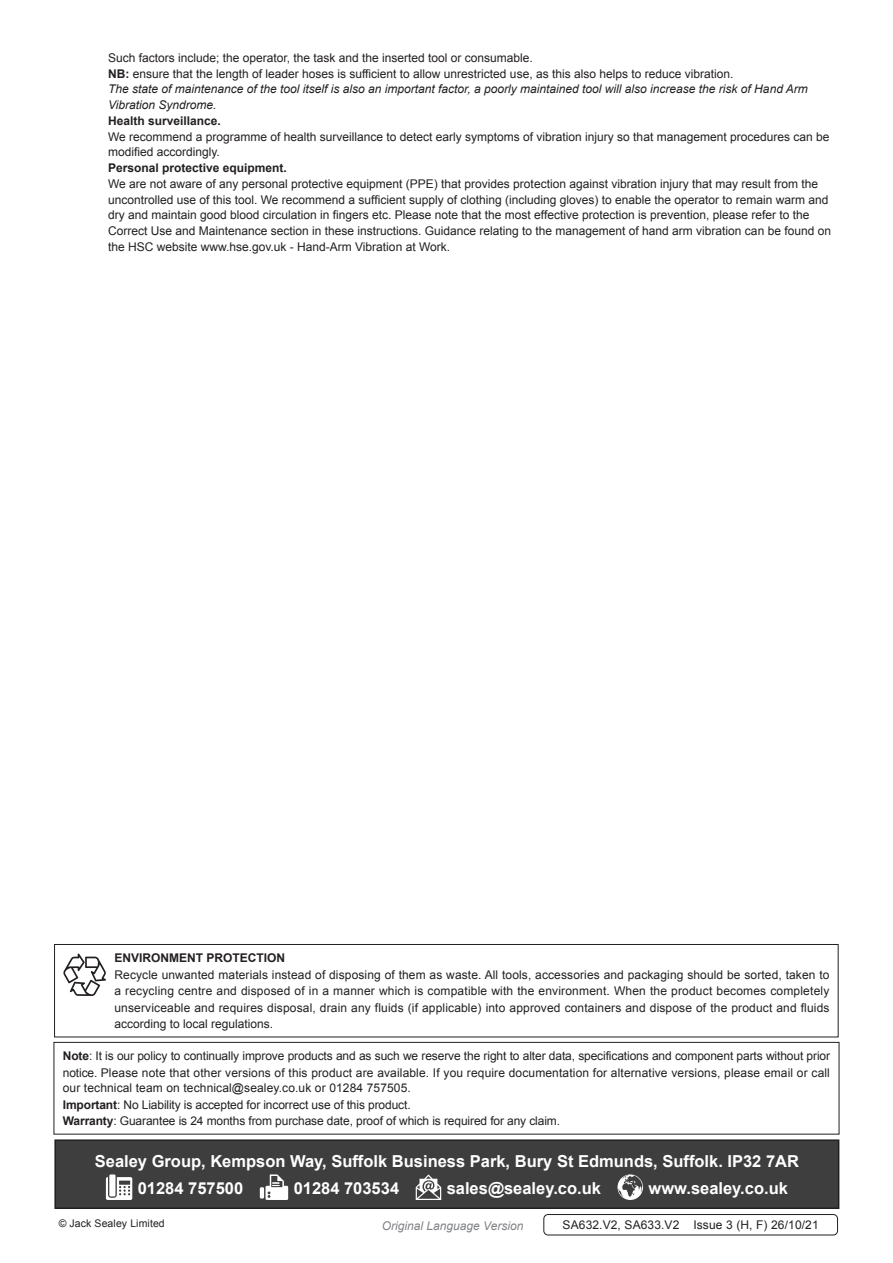
<style>
.page{position:relative;width:893px;height:1263px;background:#fff}
.page>*{position:absolute;margin:0;border:0;box-sizing:border-box;transform-origin:0 0}
.Footer_Contact_Infor{font:700 16.5px "Arial";color:#fff}
.Body{font:12px/15.8px "Arial";color:#231f20}
.Important_Notificati{font:12px/16.2px "Arial";letter-spacing:-.01em;color:#231f20;text-align:justify}
.Enviroment_Protectio{font:12px/16.5px "Arial";color:#231f20;text-align:justify}
.Body-2{font:italic 12px/15.8px "Arial";color:#231f20}
.Body-3{font:700 12px "Arial";color:#231f20}
.Body__Footer{font:12px "Arial";letter-spacing:.01em;color:#231f20}
.t1{font:italic 12px "Arial";color:#808285}
.Enviroment_Protectio-2{font:700 12px "Arial";color:#231f20}
.Body__Justified__7pt{font:10.5px "Arial";letter-spacing:.01em;color:#231f20}
.s1{font-weight:700}
</style>
<div class="page">
<div style="left:55px;top:1140px;width:784px;height:68px;background:#3e3e3f"></div>
<svg style="left:106px;top:1177px;width:26px;height:23px"></svg>
<div style="left:109px;top:1174px;width:6px;height:22px;background:#fff"></div>
<hr style="left:260px;top:1187px;width:4px;height:11px;background:#fff">
<svg style="left:265px;top:1174px;width:23px;height:26px"></svg>
<svg style="left:416px;top:1174px;width:25px;height:26px"></svg>
<svg style="left:617px;top:1174px;width:26px;height:26px"></svg>
<div style="left:54px;top:1139px;width:785px;height:70px;border:2px solid #231f20"></div>
<div style="left:54px;top:944px;width:784px;height:93px;border:1px solid #231f20"></div>
<svg style="left:63px;top:953px;width:43px;height:43px"></svg>
<div style="left:54px;top:1042px;width:785px;height:92px;border:1px solid #231f20"></div>
<div style="left:543px;top:1214px;width:295px;height:21px;border:1px solid #231f20;border-radius:4px"></div>
<p class="Body" style="left:108px;top:50px;width:426px">Such factors include; the operator, the task and the inserted tool or consumable.</p>
<p class="Body" style="left:108px;top:66px;width:627px"><span class="s1">NB:</span> ensure that the length of leader hoses is sufficient to allow unrestricted use, as this also helps to reduce vibration.</p>
<p class="Body-2" style="left:108px;top:81px;width:701px">The state of maintenance of the tool itself is also an important factor, a poorly maintained tool will also increase the risk of Hand Arm<br>Vibration Syndrome.</p>
<p class="Body-3" style="left:108px;top:113px;width:114px">Health surveillance.</p>
<p class="Body" style="left:108px;top:129px;width:723px">We recommend a programme of health surveillance to detect early symptoms of vibration injury so that management procedures can be modified accordingly.</p>
<p class="Body-3" style="left:108px;top:160px;width:180px">Personal protective equipment.</p>
<p class="Body" style="left:108px;top:176px;width:724px">We are not aware of any personal protective equipment (PPE) that provides protection against vibration injury that may result from the uncontrolled use of this tool. We recommend a sufficient supply of clothing (including gloves) to enable the operator to remain warm and dry and maintain good blood circulation in fingers etc. Please note that the most effective protection is prevention, please refer to the Correct Use and Maintenance section in these instructions. Guidance relating to the management of hand arm vibration can be found on the HSC website www.hse.gov.uk - Hand-Arm Vibration at Work.</p>
<p class="Enviroment_Protectio-2" style="left:114px;top:950px;width:172px">ENVIRONMENT PROTECTION</p>
<p class="Enviroment_Protectio" style="left:114px;top:966px;width:717px">Recycle unwanted materials instead of disposing of them as waste. All tools, accessories and packaging should be sorted, taken to a recycling centre and disposed of in a manner which is compatible with the environment. When the product becomes completely unserviceable and requires disposal, drain any fluids (if applicable) into approved containers and dispose of the product and fluids according to local regulations.</p>
<p class="Important_Notificati" style="left:63px;top:1048px;width:769px"><span class="s1">Note</span>: It is our policy to continually improve products and as such we reserve the right to alter data, specifications and component parts without prior notice. Please note that other versions of this product are available. If you require documentation for alternative versions, please email or call our technical team on technical@sealey.co.uk or 01284 757505.</p>
<p class="Important_Notificati" style="left:63px;top:1096px;width:349px"><span class="s1">Important</span>: No Liability is accepted for incorrect use of this product.</p>
<p class="Important_Notificati" style="left:63px;top:1113px;width:499px"><span class="s1">Warranty</span>: Guarantee is 24 months from purchase date, proof of which is required for any claim.</p>
<p class="Footer_Contact_Infor" style="left:95px;top:1150px;width:706px">Sealey Group, Kempson Way, Suffolk Business Park, Bury St Edmunds, Suffolk. IP32 7AR</p>
<p class="Footer_Contact_Infor" style="left:138px;top:1177px;width:107px">01284 757500</p>
<p class="Footer_Contact_Infor" style="left:294px;top:1177px;width:107px">01284 703534</p>
<p class="Footer_Contact_Infor" style="left:447px;top:1177px;width:156px">sales@sealey.co.uk</p>
<p class="Footer_Contact_Infor" style="left:648px;top:1177px;width:141px">www.sealey.co.uk</p>
<p class="Body__Justified__7pt" style="left:59px;top:1216px;width:108px">© Jack Sealey Limited</p>
<p class="t1" style="left:382px;top:1218px;width:143px">Original Language Version</p>
<p class="Body__Footer" style="left:563px;top:1217px;width:258px">SA632.V2, SA633.V2 Issue 3 (H, F) 26/10/21</p>
</div>
